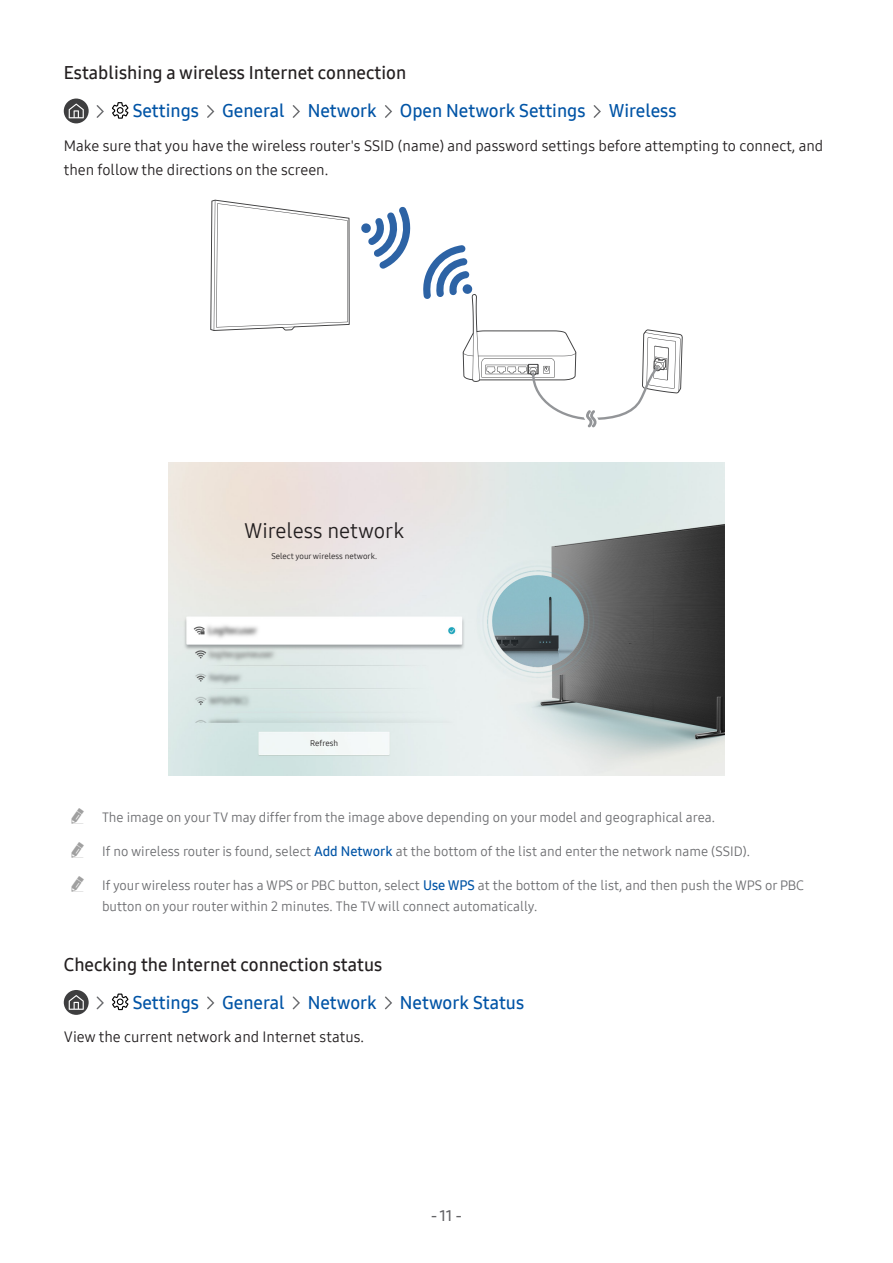
<style>
.page{position:relative;width:893px;height:1263px;background:#fff}
.page>*{position:absolute;margin:0;border:0;box-sizing:border-box;transform-origin:0 0}
.Description-Center-C{font:21px "Samsung One 400";color:#231f20}
.Description-navi{font:18px "Samsung One 600";color:#0154a6}
.Heading3{font:18px "Samsung One 600";color:#231f20}
.Description{font:15px/24px "Samsung One 400";color:#231f20}
.t1{font:15px "Samsung One 600";color:#636366}
.t2{font:13.5px/21px "Samsung One 400";color:#6c6d70}
.Description-Center-C-2{font:8.25px "Samsung One 400";color:#231f20}
.s1{font-family:"Samsung One 600";color:#0154a6}
</style>
<div class="page">
<svg style="left:64px;top:99px;width:25px;height:24px"></svg>
<svg style="left:69px;top:104px;width:15px;height:14px"></svg>
<svg style="left:97px;top:105px;width:7px;height:13px"></svg>
<svg style="left:112px;top:102px;width:16px;height:17px"></svg>
<svg style="left:207px;top:105px;width:7px;height:13px"></svg>
<svg style="left:293px;top:105px;width:7px;height:13px"></svg>
<svg style="left:385px;top:105px;width:7px;height:13px"></svg>
<svg style="left:594px;top:105px;width:7px;height:13px"></svg>
<svg style="left:210px;top:200px;width:140px;height:131px"></svg>
<svg style="left:361px;top:206px;width:322px;height:222px"></svg>
<img style="left:169px;top:463px;width:555px;height:312px">
<div style="left:64px;top:990px;width:25px;height:25px;background:#3e3e3f;border-radius:50%"></div>
<svg style="left:69px;top:995px;width:15px;height:15px"></svg>
<svg style="left:97px;top:996px;width:7px;height:13px"></svg>
<svg style="left:112px;top:993px;width:16px;height:17px"></svg>
<svg style="left:207px;top:996px;width:7px;height:13px"></svg>
<svg style="left:293px;top:996px;width:7px;height:13px"></svg>
<svg style="left:385px;top:996px;width:7px;height:13px"></svg>
<p class="Heading3" style="left:64px;top:61px;width:344px">Establishing a wireless Internet connection</p>
<p class="Description-navi" style="left:133px;top:99px;width:68px">Settings</p>
<p class="Description-navi" style="left:222px;top:99px;width:64px">General</p>
<p class="Description-navi" style="left:308px;top:99px;width:71px">Network</p>
<p class="Description-navi" style="left:400px;top:99px;width:187px">Open Network Settings</p>
<p class="Description-navi" style="left:609px;top:99px;width:69px">Wireless</p>
<p class="Description" style="left:64px;top:133px;width:761px">Make sure that you have the wireless router's SSID (name) and password settings before attempting to connect, and then follow the directions on the screen.</p>
<p class="Description-Center-C" style="left:244px;top:516px;width:162px">Wireless network</p>
<p class="Description-Center-C-2" style="left:271px;top:550px;width:107px">Select your wireless network.</p>
<p class="Description-Center-C-2" style="left:310px;top:737px;width:30px">Refresh</p>
<p class="t2" style="left:102px;top:807px;width:614px">The image on your TV may differ from the image above depending on your model and geographical area.</p>
<p class="t2" style="left:102px;top:841px;width:649px">If no wireless router is found, select <span class="s1">Add Network</span> at the bottom of the list and enter the network name (SSID).</p>
<p class="t2" style="left:102px;top:874px;width:704px">If your wireless router has a WPS or PBC button, select <span class="s1">Use WPS</span> at the bottom of the list, and then push the WPS or PBC button on your router within 2 minutes. The TV will connect automatically.</p>
<p class="Heading3" style="left:64px;top:952px;width:320px">Checking the Internet connection status</p>
<p class="Description-navi" style="left:133px;top:990px;width:68px">Settings</p>
<p class="Description-navi" style="left:222px;top:990px;width:64px">General</p>
<p class="Description-navi" style="left:308px;top:990px;width:71px">Network</p>
<p class="Description-navi" style="left:400px;top:990px;width:126px">Network Status</p>
<p class="Description" style="left:64px;top:1024px;width:302px">View the current network and Internet status.</p>
<p class="t1" style="left:431px;top:1205px;width:32px">- 11 -</p>
</div>
